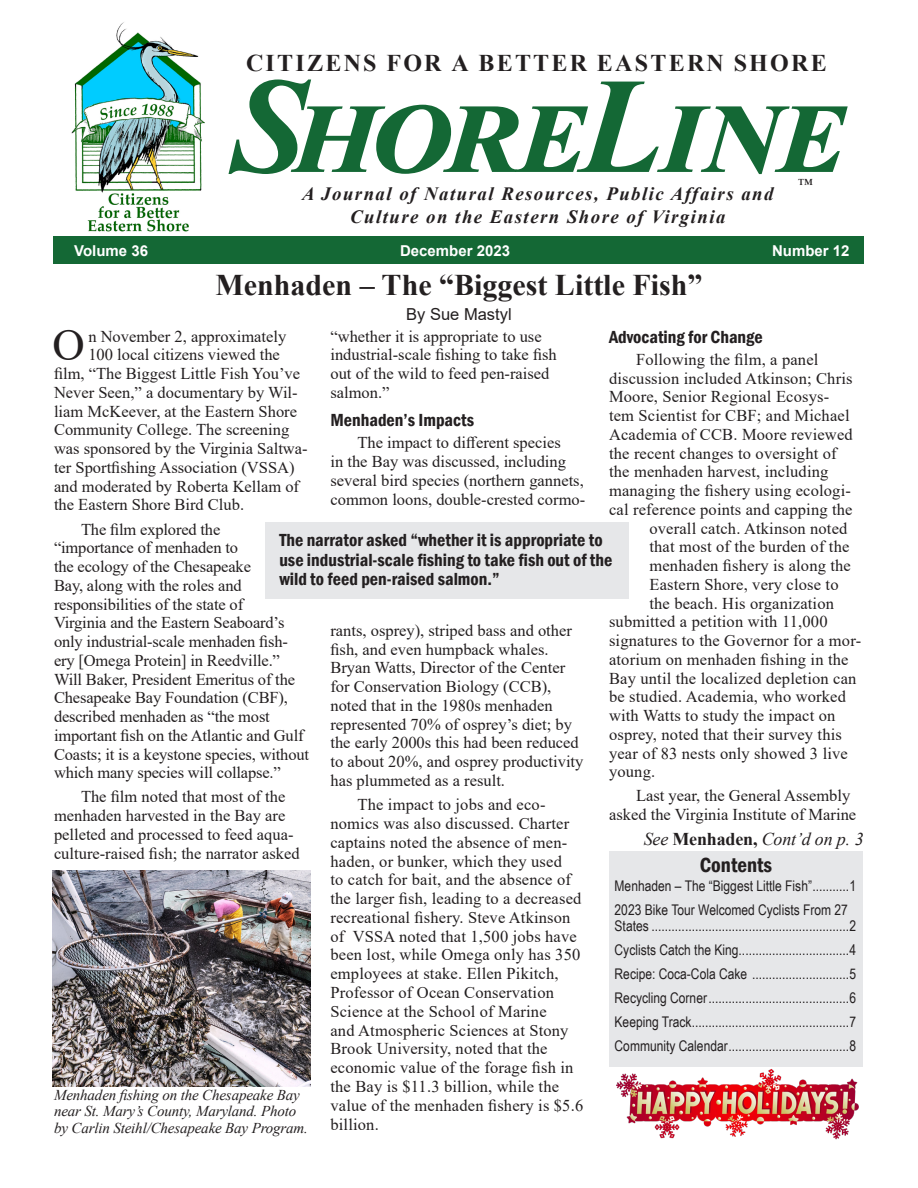
<style>
.page{position:relative;width:918px;height:1188px;background:#fff}
.page>*{position:absolute;margin:0;border:0;box-sizing:border-box;transform-origin:0 0}
.t1{font:italic 700 136.5px "Times New Roman";letter-spacing:.005em;color:#146835}
.firstpara{font:44.85px "Times New Roman";color:#231f20}
.Headline{font:700 30px "Times New Roman";color:#231f20}
.t2{font:700 24px "Times New Roman";letter-spacing:.095em;color:#231f20}
.subuni_1{font:600 condensed 21px "Franklin Gothic";color:#231f20}
.noind{font:italic 700 18.75px/22.5px "Times New Roman";letter-spacing:.08em;color:#231f20;text-align:center}
.Subuni_2{font:600 condensed 18px/19.5px "Franklin Gothic";color:#231f20}
.t3{font:italic 18px "Times New Roman";letter-spacing:-.01em;color:#231f20}
.Body{font:16.5px/18.8px "Times New Roman";letter-spacing:.01em;color:#231f20}
.Body-2{font:16.5px/18.8px "Times New Roman";letter-spacing:-.01em;color:#231f20}
.firstpara-2{font:16.5px "Times New Roman";color:#231f20}
.Byline{font:16.5px "Arial";color:#231f20}
.t4{font:italic 15px/16.5px "Times New Roman";letter-spacing:-.01em;color:#231f20}
.t5{font:700 15px "Arial";color:#fff}
.t6{font:15px "Times New Roman";color:#231f20}
.Subuni_2-2{font:14.7px/16.5px "Arial Narrow";color:#231f20}
.s1{font-weight:700;font-style:normal}
</style>
<div class="page">
<div style="left:609px;top:852px;width:254px;height:215px;background:#e6e7e9"></div>
<div style="left:53px;top:236px;width:810px;height:27px;background:#146835"></div>
<img style="left:72px;top:22px;width:132px;height:210px">
<div style="left:266px;top:522px;width:363px;height:76px;background:#e6e7e9"></div>
<img style="left:53px;top:870px;width:258px;height:216px">
<img style="left:616px;top:1069px;width:243px;height:71px">
<p class="t2" style="left:246px;top:46px;width:582px">CITIZENS FOR A BETTER EASTERN SHORE</p>
<p class="t1" style="left:232px;top:31px;width:610px">ShoreLine</p>
<p class="t6" style="left:798px;top:173px;width:16px">™</p>
<p class="noind" style="left:302px;top:182px;width:473px">A Journal of Natural Resources, Public Affairs and<br>Culture on the Eastern Shore of Virginia</p>
<p class="t5" style="left:74px;top:240px;width:75px">Volume 36</p>
<p class="t5" style="left:400px;top:240px;width:112px">December 2023</p>
<p class="t5" style="left:772px;top:240px;width:79px">Number 12</p>
<p class="Headline" style="left:216px;top:263px;width:488px">Menhaden – The “Biggest Little Fish”</p>
<p class="Byline" style="left:406px;top:303px;width:107px">By Sue Mastyl</p>
<p class="Body" style="left:330px;top:326px;width:228px">“whether it is appropriate to use industrial-scale fishing to take fish out of the wild to feed pen-raised salmon.”</p>
<p class="Subuni_2" style="left:330px;top:410px;width:145px">Menhaden’s Impacts</p>
<p class="Body" style="left:330px;top:433px;width:256px;text-indent:27px">The impact to different species<br>in the Bay was discussed, including several bird species (northern gannets, common loons, double-crested cormo-</p>
<p class="firstpara" style="left:52px;top:314px;width:34px">O</p>
<p class="firstpara-2" style="left:88px;top:324px;width:199px">n November 2, approximately</p>
<p class="Subuni_2" style="left:609px;top:327px;width:155px">Advocating for Change</p>
<p class="Body" style="left:636px;top:349px;width:184px">Following the film, a panel</p>
<p class="Body" style="left:609px;top:368px;width:245px">discussion included Atkinson; Chris</p>
<p class="Body" style="left:609px;top:387px;width:222px">Moore, Senior Regional Ecosys-</p>
<p class="Body" style="left:609px;top:406px;width:242px">tem Scientist for CBF; and Michael</p>
<p class="Body" style="left:609px;top:424px;width:245px">Academia of CCB. Moore reviewed</p>
<p class="Body" style="left:609px;top:443px;width:229px">the recent changes to oversight of</p>
<p class="Body" style="left:609px;top:462px;width:221px">the menhaden harvest, including</p>
<p class="Body" style="left:609px;top:481px;width:243px">managing the fishery using ecologi-</p>
<p class="Body" style="left:609px;top:499px;width:245px">cal reference points and capping the</p>
<p class="Body" style="left:649px;top:518px;width:200px">overall catch. Atkinson noted</p>
<p class="Body" style="left:649px;top:537px;width:202px">that most of the burden of the</p>
<p class="Body" style="left:649px;top:556px;width:203px">menhaden fishery is along the</p>
<p class="Body" style="left:649px;top:574px;width:191px">Eastern Shore, very close to</p>
<p class="Body" style="left:649px;top:593px;width:186px">the beach. His organization</p>
<p class="Body" style="left:609px;top:612px;width:220px">submitted a petition with 11,000</p>
<p class="Body" style="left:609px;top:631px;width:254px">signatures to the Governor for a mor-</p>
<p class="Body" style="left:609px;top:649px;width:241px">atorium on menhaden fishing in the</p>
<p class="Body" style="left:609px;top:668px;width:249px">Bay until the localized depletion can</p>
<p class="Body" style="left:609px;top:687px;width:238px">be studied. Academia, who worked</p>
<p class="Body" style="left:609px;top:706px;width:228px">with Watts to study the impact on</p>
<p class="Body" style="left:609px;top:724px;width:234px">osprey, noted that their survey this</p>
<p class="Body" style="left:609px;top:743px;width:240px">year of 83 nests only showed 3 live</p>
<p class="Body" style="left:609px;top:762px;width:48px">young.</p>
<p class="Body" style="left:609px;top:786px;width:249px;text-indent:27px">Last year, the General Assembly asked the Virginia Institute of Marine</p>
<p class="firstpara-2" style="left:88px;top:343px;width:193px">100 local citizens viewed the</p>
<p class="firstpara-2" style="left:54px;top:362px;width:248px">film, “The Biggest Little Fish You’ve</p>
<p class="firstpara-2" style="left:54px;top:381px;width:245px">Never Seen,” a documentary by Wil-</p>
<p class="firstpara-2" style="left:54px;top:399px;width:245px">liam McKeever, at the Eastern Shore</p>
<p class="firstpara-2" style="left:54px;top:418px;width:237px">Community College. The screening</p>
<p class="firstpara-2" style="left:54px;top:437px;width:255px">was sponsored by the Virginia Saltwa-</p>
<p class="firstpara-2" style="left:54px;top:456px;width:242px">ter Sportfishing Association (VSSA)</p>
<p class="firstpara-2" style="left:54px;top:474px;width:247px">and moderated by Roberta Kellam of</p>
<p class="firstpara-2" style="left:54px;top:493px;width:192px">the Eastern Shore Bird Club.</p>
<p class="Body-2" style="left:54px;top:519px;width:257px;text-indent:27px">The film explored the<br>“importance of menhaden to<br>the ecology of the Chesapeake<br>Bay, along with the roles and responsibilities of the state of<br>Virginia and the Eastern Seaboard’s only industrial-scale menhaden fish&shy;ery [Omega Protein] in Reedville.” Will Baker, President Emeritus of the Chesapeake Bay Foundation (CBF), described menhaden as “the most important fish on the Atlantic and Gulf Coasts; it is a keystone species, without which many species will collapse.”</p>
<p class="Body" style="left:54px;top:787px;width:247px;text-indent:27px">The film noted that most of the menhaden harvested in the Bay are pelleted and processed to feed aqua&shy;culture-raised fish; the narrator asked</p>
<p class="Subuni_2" style="left:279px;top:530px;width:334px">The narrator asked “whether it is appropriate to use industrial-scale fishing to take fish out of the wild to feed pen-raised salmon.”</p>
<p class="Body" style="left:330px;top:620px;width:254px">rants, osprey), striped bass and other fish, and even humpback whales.<br>Bryan Watts, Director of the Center for Conservation Biology (CCB), noted that in the 1980s menhaden represented 70% of osprey’s diet; by the early 2000s this had been reduced to about 20%, and osprey productivity has plummeted as a result.</p>
<p class="Body" style="left:330px;top:795px;width:254px;text-indent:27px">The impact to jobs and eco&shy;nomics was also discussed. Charter captains noted the absence of men&shy;haden, or bunker, which they used<br>to catch for bait, and the absence of the larger fish, leading to a decreased recreational fishery. Steve Atkinson of VSSA noted that 1,500 jobs have been lost, while Omega only has 350 employees at stake. Ellen Pikitch,<br>Professor of Ocean Conservation<br>Science at the School of Marine<br>and Atmospheric Sciences at Stony<br>Brook University, noted that the economic value of the forage fish in the Bay is $11.3 billion, while the value of the menhaden fishery is $5.6 billion.</p>
<p class="t3" style="left:644px;top:827px;width:222px">See <span class="s1">Menhaden,</span> Cont’d on p. 3</p>
<p class="subuni_1" style="left:700px;top:851px;width:74px">Contents</p>
<p class="Subuni_2-2" style="left:615px;top:877px;width:243px">Menhaden – The “Biggest Little Fish”...........1</p>
<p class="Subuni_2-2" style="left:615px;top:901px;width:243px">2023 Bike Tour Welcomed Cyclists From 27<br>States ...........................................................2</p>
<p class="Subuni_2-2" style="left:615px;top:941px;width:243px">Cyclists Catch the King.................................4</p>
<p class="Subuni_2-2" style="left:615px;top:965px;width:243px">Recipe: Coca-Cola Cake .............................5</p>
<p class="Subuni_2-2" style="left:615px;top:989px;width:243px">Recycling Corner..........................................6</p>
<p class="Subuni_2-2" style="left:615px;top:1013px;width:243px">Keeping Track...............................................7</p>
<p class="Subuni_2-2" style="left:615px;top:1037px;width:243px">Community Calendar....................................8</p>
<p class="t4" style="left:54px;top:1086px;width:255px">Menhaden fishing on the Chesapeake Bay near St. Mary’s County, Maryland. Photo by Carlin Steihl/Chesapeake Bay Program.</p>
</div>
